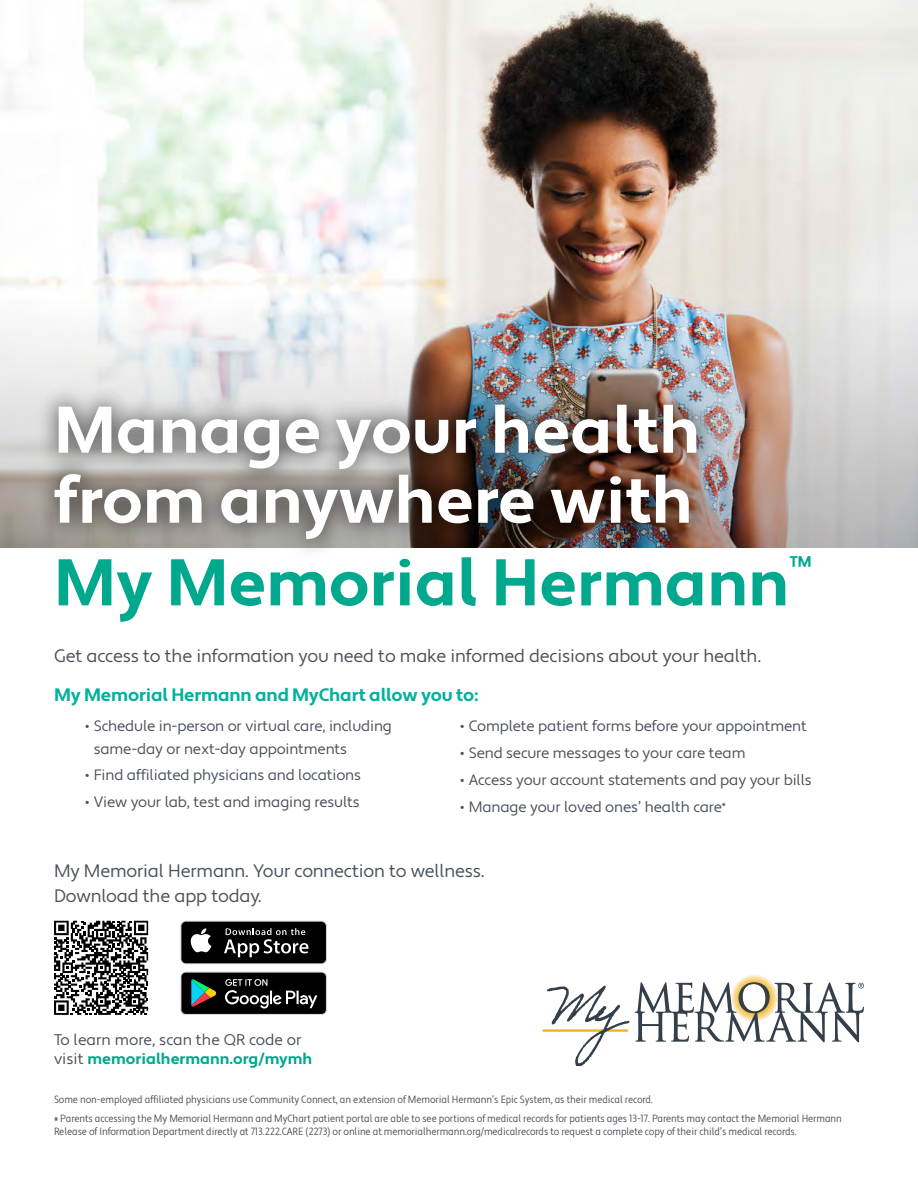
<style>
.page{position:relative;width:918px;height:1188px;background:#fff}
.page>*{position:absolute;margin:0;border:0;box-sizing:border-box;transform-origin:0 0}
.t1{font:700 65.85px/70.1px "Apertura";color:#fff}
.t2{font:700 65.85px "Apertura";color:#00a88e}
.t3{font:18px/25.5px "Apertura";letter-spacing:-.01em;color:#4a515a}
.t4{font:700 18px "Apertura";letter-spacing:-.01em;color:#00b19c}
.t5{font:15.45px/18.6px "Apertura";color:#4a515a}
.t6{font:15px/22.5px "Apertura";letter-spacing:-.01em;color:#4a515a}
.t7{font:condensed 10.5px/19.4px "Apertura";letter-spacing:-.01em;color:#4a515a}
.s1{font-weight:700;color:#00a88e}
</style>
<div class="page">
<img style="left:0;top:0;width:918px;height:294px">
<img style="left:0;top:294px;width:918px;height:254px">
<hr style="left:542px;top:1029px;width:86px;height:3px;background:#f2b221">
<svg style="left:547px;top:975px;width:317px;height:91px"></svg>
<svg style="left:54px;top:921px;width:94px;height:94px"></svg>
<svg style="left:180px;top:921px;width:147px;height:43px;background:#2f2f2f"></svg>
<svg style="left:180px;top:972px;width:147px;height:43px;background:#2a2f2d"></svg>
<div style="left:33px;top:383px;width:685px;height:177px;background:#000;opacity:.54"></div>
<h1 class="t1" style="left:54px;top:397px;width:648px">Manage your health from anywhere with</h1>
<h1 class="t2" style="left:54px;top:543px;width:759px">My Memorial Hermann<sup>™</sup></h1>
<h2 class="t3" style="left:54px;top:644px;width:709px">Get access to the information you need to make informed decisions about your health.</h2>
<h2 class="t4" style="left:54px;top:684px;width:425px">My Memorial Hermann and MyChart allow you to:</h2>
<h3 class="t6" style="left:94px;top:715px;width:300px;text-indent:-9px">• Schedule in-person or virtual care, including same-day or next-day appointments</h3>
<h3 class="t6" style="left:85px;top:765px;width:277px">• Find affiliated physicians and locations</h3>
<h3 class="t6" style="left:85px;top:791px;width:276px">• View your lab, test and imaging results</h3>
<h3 class="t6" style="left:460px;top:715px;width:348px">• Complete patient forms before your appointment</h3>
<h3 class="t6" style="left:460px;top:742px;width:287px">• Send secure messages to your care team</h3>
<h3 class="t6" style="left:460px;top:769px;width:353px">• Access your account statements and pay your bills</h3>
<h3 class="t6" style="left:460px;top:796px;width:268px">• Manage your loved ones’ health care<sup>*</sup></h3>
<h2 class="t3" style="left:54px;top:858px;width:432px">My Memorial Hermann. Your connection to wellness.<br>Download the app today.</h2>
<h3 class="t5" style="left:54px;top:1031px;width:260px">To learn more, scan the QR code or visit <span class="s1">memorialhermann.org/mymh</span></h3>
<p class="t7" style="left:54px;top:1090px;width:789px">Some non-employed affiliated physicians use Community Connect, an extension of Memorial Hermann’s Epic System, as their medical record.<br>* Parents accessing the My Memorial Hermann and MyChart patient portal are able to see portions of medical records for patients ages 13-17. Parents may contact the Memorial Hermann</p>
<p class="t7" style="left:54px;top:1122px;width:744px">Release of Information Department directly at 713.222.CARE (2273) or online at memorialhermann.org/medicalrecords to request a complete copy of their child’s medical records.</p>
</div>
